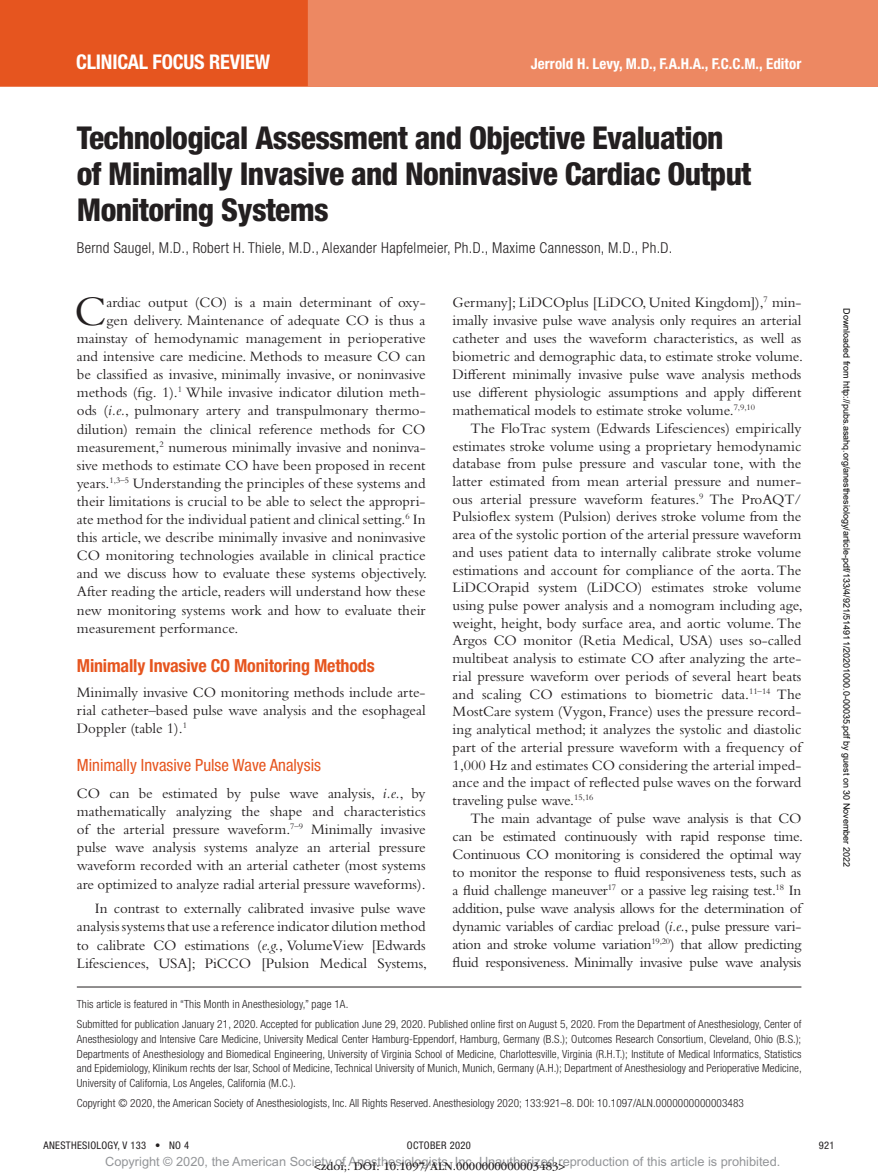
<style>
.page{position:relative;width:878px;height:1175px;background:#fff}
.page>*{position:absolute;margin:0;border:0;box-sizing:border-box;transform-origin:0 0}
.t1{font:43.95px "Bembo Std";color:#231f20}
.t2{font:800 condensed 31.5px/36px "Helvetica Neue LT Std";letter-spacing:-.02em;color:#231f20}
.t3{font:700 condensed 20.25px "Helvetica Neue LT Std";letter-spacing:-.01em;color:#fff}
.t4{font:700 condensed 18px "Helvetica Neue LT Std";letter-spacing:-.01em;color:#e6551f}
.t5{font:condensed 16.8px "Helvetica Neue LT Std";color:#e6551f}
.t6{font:15px/17.7px "Bembo Std";color:#231f20;text-align:justify}
.t7{font:300 condensed 15px "Helvetica Neue LT Std";letter-spacing:.02em;color:#231f20}
.t8{font:700 condensed 15px "Helvetica Neue LT Std";letter-spacing:.005em;color:#fff}
.t9{font:12.75px "Arial MT Std";color:#939598}
.t10{font:12px "ITC Garamond Std";color:#231f20}
.t11{font:300 condensed 11.25px/14.7px "Helvetica Neue LT Std";letter-spacing:.01em;color:#231f20}
.t12{font:condensed 10.5px "Helvetica Neue LT Std";letter-spacing:.03em;color:#231f20}
.t13{font:9px "Arial";color:#000}
.s1{font-style:italic}
</style>
<div class="page">
<div style="left:0;top:0;width:878px;height:86px;background:#ed8862"></div>
<div style="left:0;top:0;width:308px;height:86px;background:#e6551f"></div>
<hr style="left:77px;top:986px;width:724px;height:1px;background:#231f20">
<h3 class="t3" style="left:76px;top:49px;width:195px">Clinical Focus Review</h3>
<p class="t8" style="left:531px;top:54px;width:272px">Jerrold H. Levy, M.D., F.A.H.A., F.C.C.M., Editor</p>
<h2 class="t2" style="left:77px;top:120px;width:676px">Technological Assessment and Objective Evaluation of Minimally Invasive and Noninvasive Cardiac Output<br>Monitoring Systems</h2>
<p class="t7" style="left:77px;top:239px;width:597px">Bernd Saugel, M.D., Robert H. Thiele, M.D., Alexander Hapfelmeier, Ph.D., Maxime Cannesson, M.D., Ph.D.</p>
<h1 class="t1" style="left:75px;top:285px;width:34px">C</h1>
<p class="t6" style="left:107px;top:293px;width:320px">ardiac output (CO) is a main determinant of oxy-</p>
<p class="t6" style="left:107px;top:311px;width:320px">gen delivery. Maintenance of adequate CO is thus a</p>
<p class="t6" style="left:77px;top:329px;width:350px">mainstay of hemodynamic management in perioperative</p>
<p class="t6" style="left:77px;top:347px;width:350px">and intensive care medicine. Methods to measure CO can</p>
<p class="t6" style="left:77px;top:365px;width:350px">be classified as invasive, minimally invasive, or noninvasive</p>
<p class="t6" style="left:77px;top:383px;width:350px">methods (fig. 1).<sup>1</sup> While invasive indicator dilution meth-</p>
<p class="t6" style="left:77px;top:401px;width:350px">ods (<span class="s1">i.e.</span>, pulmonary artery and transpulmonary thermo-</p>
<p class="t6" style="left:77px;top:420px;width:350px">dilution) remain the clinical reference methods for CO</p>
<p class="t6" style="left:77px;top:438px;width:350px">measurement,<sup>2</sup> numerous minimally invasive and noninva-</p>
<p class="t6" style="left:77px;top:456px;width:350px">sive methods to estimate CO have been proposed in recent</p>
<p class="t6" style="left:77px;top:474px;width:350px">years.<sup>1,3–5</sup> Understanding the principles of these systems and</p>
<p class="t6" style="left:77px;top:492px;width:350px">their limitations is crucial to be able to select the appropri-</p>
<p class="t6" style="left:77px;top:510px;width:350px">ate method for the individual patient and clinical setting.<sup>6</sup> In</p>
<p class="t6" style="left:77px;top:528px;width:350px">this article, we describe minimally invasive and noninvasive</p>
<p class="t6" style="left:77px;top:546px;width:350px">CO monitoring technologies available in clinical practice</p>
<p class="t6" style="left:77px;top:564px;width:352px">and we discuss how to evaluate these systems objectively.</p>
<p class="t6" style="left:77px;top:582px;width:350px">After reading the article, readers will understand how these</p>
<p class="t6" style="left:77px;top:600px;width:350px">new monitoring systems work and how to evaluate their</p>
<p class="t6" style="left:77px;top:619px;width:163px">measurement performance.</p>
<p class="t4" style="left:77px;top:655px;width:299px">Minimally Invasive CO Monitoring Methods</p>
<p class="t6" style="left:77px;top:683px;width:350px;line-height:18.1px">Minimally invasive CO monitoring methods include arte&shy;rial catheter–based pulse wave analysis and the esophageal Doppler (table 1).<sup>1</sup></p>
<p class="t5" style="left:77px;top:755px;width:246px">Minimally Invasive Pulse Wave Analysis</p>
<p class="t6" style="left:77px;top:784px;width:350px;line-height:18.1px">CO can be estimated by pulse wave analysis, <span class="s1">i.e.</span>, by mathematically analyzing the shape and characteristics of the arterial pressure waveform.<sup>7–9</sup> Minimally invasive pulse wave analysis systems analyze an arterial pressure waveform recorded with an arterial catheter (most systems are optimized to analyze radial arterial pressure waveforms).</p>
<p class="t6" style="left:77px;top:899px;width:352px;line-height:18.1px;text-indent:18px">In contrast to externally calibrated invasive pulse wave analysis systems that use a reference indicator dilution method to calibrate CO estimations (<span class="s1">e.g.</span>, VolumeView [Edwards Lifesciences, USA]; PiCCO [Pulsion Medical Systems,</p>
<p class="t6" style="left:452px;top:293px;width:352px">Germany]; LiDCOplus [LiDCO, United Kingdom]),<sup>7</sup> min&shy;imally invasive pulse wave analysis only requires an arterial catheter and uses the waveform characteristics, as well as biometric and demographic data, to estimate stroke volume.<br>Different minimally invasive pulse wave analysis methods use different physiologic assumptions and apply different mathematical models to estimate stroke volume.<sup>7,9,10</sup></p>
<p class="t6" style="left:452px;top:419px;width:352px;text-indent:18px">The FloTrac system (Edwards Lifesciences) empirically estimates stroke volume using a proprietary hemodynamic database from pulse pressure and vascular tone, with the latter estimated from mean arterial pressure and numer&shy;ous arterial pressure waveform features.<sup>9</sup> The ProAQT/ Pulsioflex system (Pulsion) derives stroke volume from the area of the systolic portion of the arterial pressure waveform and uses patient data to internally calibrate stroke volume estimations and account for compliance of the aorta. The LiDCOrapid system (LiDCO) estimates stroke volume using pulse power analysis and a nomogram including age, weight, height, body surface area, and aortic volume. The Argos CO monitor (Retia Medical, USA) uses so-called multibeat analysis to estimate CO after analyzing the arte&shy;rial pressure waveform over periods of several heart beats and scaling CO estimations to biometric data.<sup>11–14</sup> The MostCare system (Vygon, France) uses the pressure record&shy;ing analytical method; it analyzes the systolic and diastolic part of the arterial pressure waveform with a frequency of 1,000 Hz and estimates CO considering the arterial imped&shy;ance and the impact of reflected pulse waves on the forward traveling pulse wave.<sup>15,16</sup></p>
<p class="t6" style="left:452px;top:809px;width:352px;text-indent:18px">The main advantage of pulse wave analysis is that CO can be estimated continuously with rapid response time.<br>Continuous CO monitoring is considered the optimal way to monitor the response to fluid responsiveness tests, such as a fluid challenge maneuver<sup>17</sup> or a passive leg raising test.<sup>18</sup> In addition, pulse wave analysis allows for the determination of dynamic variables of cardiac preload (<span class="s1">i.e.</span>, pulse pressure vari&shy;ation and stroke volume variation<sup>19,20</sup>) that allow predicting fluid responsiveness. Minimally invasive pulse wave analysis</p>
<p class="t11" style="left:77px;top:993px;width:726px;line-height:20.5px">This article is featured in “This Month in Anesthesiology,” page 1A.<br>Submitted for publication January 21, 2020. Accepted for publication June 29, 2020. Published online first on August 5, 2020. From the Department of Anesthesiology, Center of</p>
<p class="t11" style="left:77px;top:1031px;width:726px;text-align:justify">Anesthesiology and Intensive Care Medicine, University Medical Center Hamburg-Eppendorf, Hamburg, Germany (B.S.); Outcomes Research Consortium, Cleveland, Ohio (B.S.); Departments of Anesthesiology and Biomedical Engineering, University of Virginia School of Medicine, Charlottesville, Virginia (R.H.T.); Institute of Medical Informatics, Statistics and Epidemiology, Klinikum rechts der Isar, School of Medicine, Technical University of Munich, Munich, Germany (A.H.); Department of Anesthesiology and Perioperative Medicine, University of California, Los Angeles, California (M.C.).</p>
<p class="t11" style="left:77px;top:1096px;width:668px">Copyright © 2020, the American Society of Anesthesiologists, Inc. All Rights Reserved. Anesthesiology 2020; 133:921–8. DOI: 10.1097/ALN.0000000000003483</p>
<p class="t13" style="left:850px;top:308px;width:560px;rotate:90deg">Downloaded from http://pubs.asahq.org/anesthesiology/article-pdf/133/4/921/514911/20201000.0-00035.pdf by guest on 30 November 2022</p>
<p class="t12" style="left:44px;top:1139px;width:147px">ANESTHESIOLOGY, V 133 • NO 4</p>
<p class="t12" style="left:407px;top:1139px;width:65px">October 2020</p>
<p class="t12" style="left:818px;top:1139px;width:17px">921</p>
<p class="t9" style="left:105px;top:1154px;width:676px">Copyright © 2020, the American Society of Anesthesiologists, Inc. Unauthorized reproduction of this article is prohibited.</p>
<p class="t10" style="left:314px;top:1159px;width:253px">&lt;zdoi;. DOI: 10.1097/ALN.0000000000003483&gt;</p>
</div>
